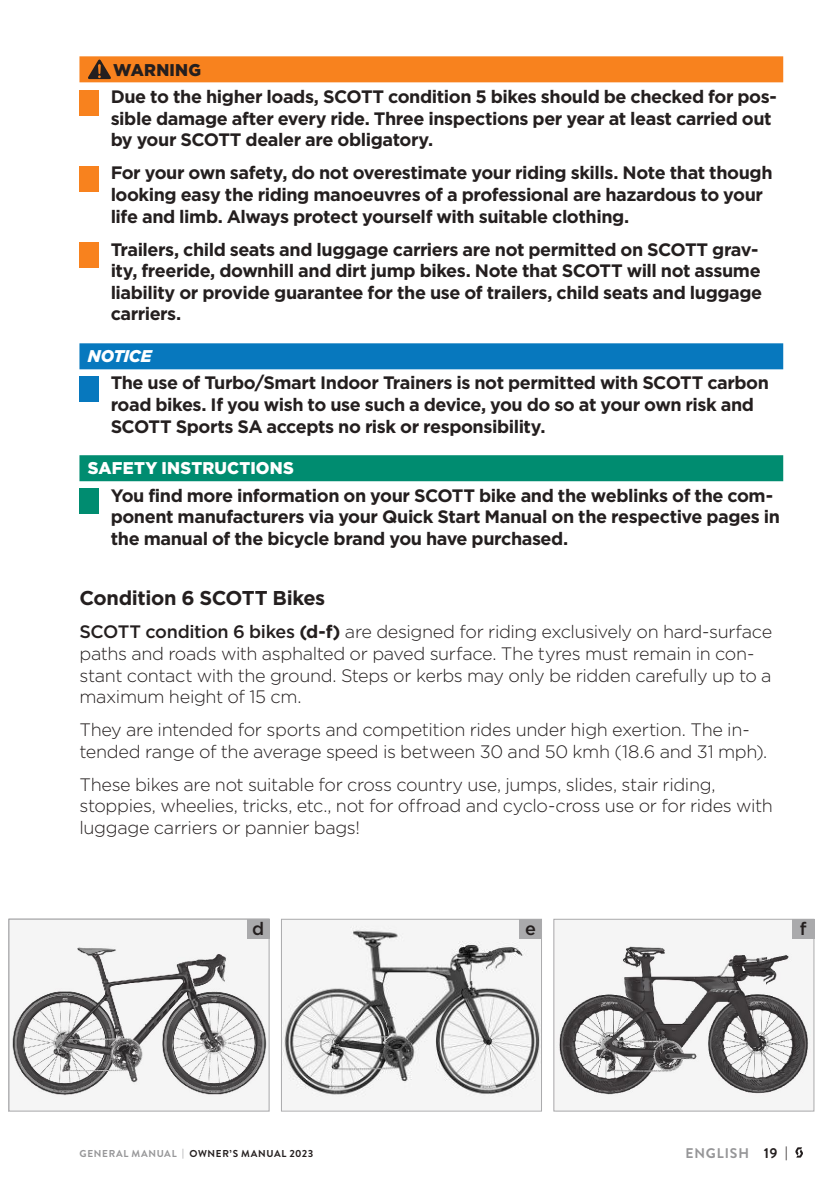
<style>
.page{position:relative;width:840px;height:1191px;background:#fff}
.page>*{position:absolute;margin:0;border:0;box-sizing:border-box;transform-origin:0 0}
.t1{font:700 20px "Gotham";letter-spacing:-.02em;color:#241f1f}
.t2{font:700 18px/21.6px "Gotham";letter-spacing:-.025em;color:#241f1f}
.t3{font:300 18px/21.6px "Gotham";letter-spacing:-.02em;color:#241f1f}
.t4{font:500 18px "Gotham";color:#241f1f}
.t5{font:900 17px "Gotham";letter-spacing:.01em;color:#fff}
.t6{font:900 17px "Gotham";letter-spacing:.015em;color:#241f1f}
.t7{font:italic 900 17px "Gotham";letter-spacing:-.015em;color:#fff}
.t8{font:700 14px "Brandon Text";letter-spacing:.06em;color:#969698}
.t9{font:700 10px "Brandon Text";letter-spacing:.065em;color:#241f1f}
.s1{font-weight:500}
.s2{font-weight:700}
.s3{color:#969698}
.s4{color:#241f1f}
</style>
<div class="page">
<img style="left:11px;top:938px;width:256px;height:159px">
<div style="left:9px;top:918px;width:260px;height:193px;border:1px solid #aaaaac"></div>
<img style="left:283px;top:925px;width:256px;height:172px">
<div style="left:281px;top:918px;width:260px;height:193px;border:1px solid #aaaaac"></div>
<img style="left:556px;top:938px;width:254px;height:159px">
<div style="left:553px;top:918px;width:261px;height:193px;border:1px solid #aaaaac"></div>
<div style="left:519px;top:918px;width:22px;height:20px;background:#aaaaac"></div>
<div style="left:791px;top:918px;width:23px;height:20px;background:#aaaaac"></div>
<div style="left:247px;top:918px;width:22px;height:20px;background:#aaaaac"></div>
<svg style="left:795px;top:1147px;width:7px;height:10px"></svg>
<div style="left:79px;top:56px;width:703px;height:26px;background:#f8821e"></div>
<div style="left:79px;top:343px;width:703px;height:26px;background:#0778be"></div>
<div style="left:79px;top:455px;width:703px;height:26px;background:#008c70"></div>
<svg style="left:88px;top:60px;width:23px;height:19px"></svg>
<div style="left:79px;top:90px;width:20px;height:26px;background:#f8821e"></div>
<div style="left:79px;top:166px;width:20px;height:26px;background:#f8821e"></div>
<div style="left:79px;top:242px;width:20px;height:26px;background:#f8821e"></div>
<div style="left:79px;top:376px;width:20px;height:26px;background:#0778be"></div>
<div style="left:79px;top:488px;width:20px;height:26px;background:#008c70"></div>
<p class="t6" style="left:113px;top:58px;width:89px">WARNING</p>
<p class="t2" style="left:111px;top:86px;width:667px">Due to the higher loads, SCOTT condition 5 bikes should be checked for pos&shy;sible damage after every ride. Three inspections per year at least carried out by your SCOTT dealer are obligatory.</p>
<p class="t2" style="left:111px;top:162px;width:663px">For your own safety, do not overestimate your riding skills. Note that though looking easy the riding manoeuvres of a professional are hazardous to your life and limb. Always protect yourself with suitable clothing.</p>
<p class="t2" style="left:111px;top:238px;width:652px">Trailers, child seats and luggage carriers are not permitted on SCOTT grav&shy;ity, freeride, downhill and dirt jump bikes. Note that SCOTT will not assume liability or provide guarantee for the use of trailers, child seats and luggage carriers.</p>
<p class="t7" style="left:88px;top:344px;width:65px">NOTICE</p>
<p class="t2" style="left:111px;top:372px;width:659px">The use of Turbo/Smart Indoor Trainers is not permitted with SCOTT carbon road bikes. If you wish to use such a device, you do so at your own risk and<br>SCOTT Sports SA accepts no risk or responsibility.</p>
<p class="t5" style="left:88px;top:456px;width:207px">SAFETY INSTRUCTIONS</p>
<p class="t2" style="left:111px;top:484px;width:670px">You find more information on your SCOTT bike and the weblinks of the com&shy;ponent manufacturers via your Quick Start Manual on the respective pages in the manual of the bicycle brand you have purchased.</p>
<p class="t1" style="left:79px;top:585px;width:247px">Condition 6 SCOTT Bikes</p>
<p class="t3" style="left:79px;top:620px;width:694px"><span class="s1">SCOTT condition 6 bikes</span> <span class="s2">(d-f)</span> are designed for riding exclusively on hard-surface paths and roads with asphalted or paved surface. The tyres must remain in con&shy;stant contact with the ground. Steps or kerbs may only be ridden carefully up to a maximum height of 15 cm.</p>
<p class="t3" style="left:79px;top:718px;width:689px">They are intended for sports and competition rides under high exertion. The in&shy;tended range of the average speed is between 30 and 50 kmh (18.6 and 31 mph).</p>
<p class="t3" style="left:79px;top:773px;width:694px">These bikes are not suitable for cross country use, jumps, slides, stair riding, stoppies, wheelies, tricks, etc., not for offroad and cyclo-cross use or for rides with luggage carriers or pannier bags!</p>
<p class="t4" style="left:252px;top:916px;width:14px">d</p>
<p class="t4" style="left:525px;top:916px;width:12px">e</p>
<p class="t4" style="left:799px;top:916px;width:8px">f</p>
<p class="t9" style="left:79px;top:1146px;width:235px"><span class="s3">GENERAL MANUAL |</span> OWNER’S MANUAL 2023</p>
<p class="t8" style="left:685px;top:1143px;width:104px">ENGLISH <span class="s4">19 |</span></p>
</div>
